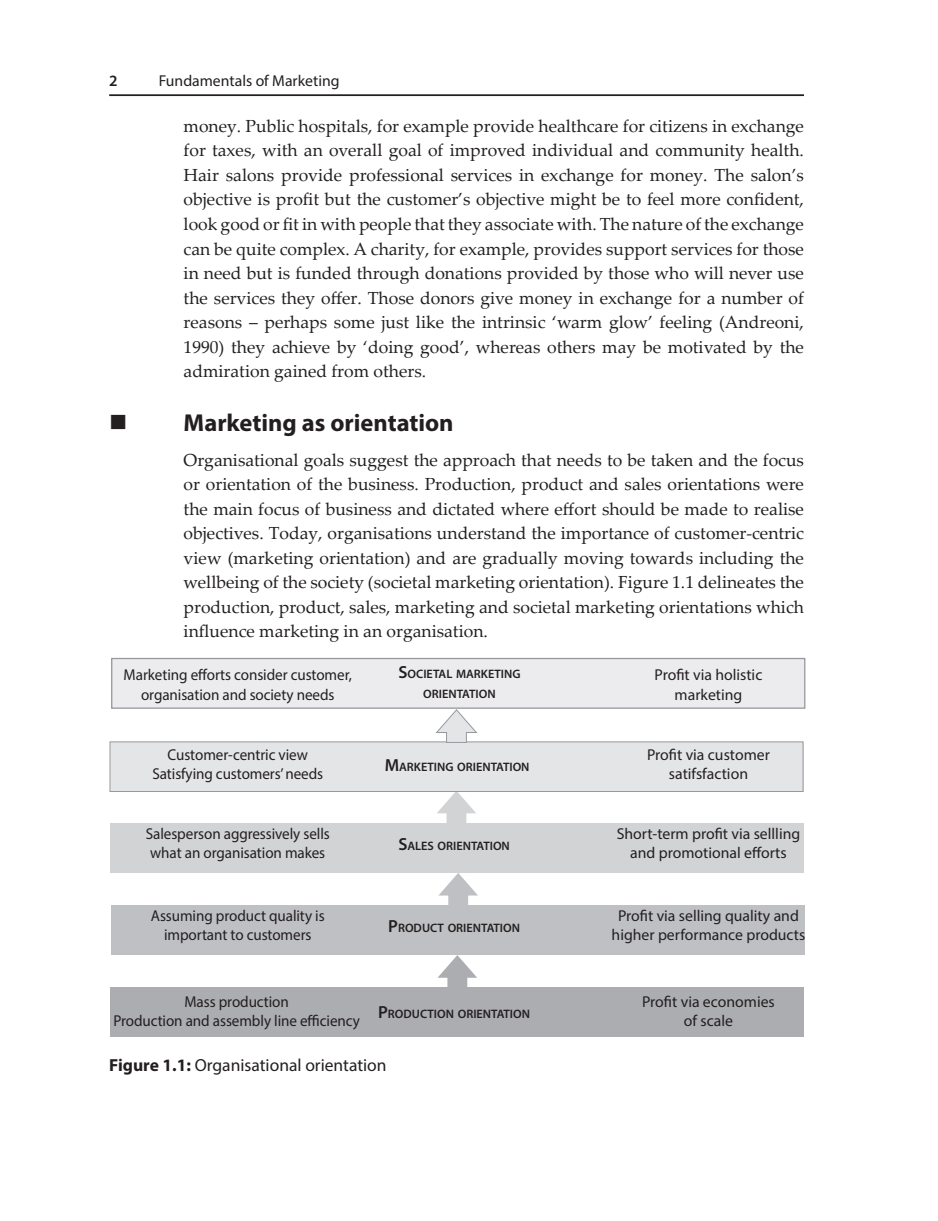
<style>
.page{position:relative;width:938px;height:1221px;background:#fff}
.page>*{position:absolute;margin:0;border:0;box-sizing:border-box;transform-origin:0 0}
.t1{font:700 24.5px "Myriad Pro";color:#231f20}
.t2{font:17.5px/24.5px "Palatino Linotype";color:#231f20;text-align:justify}
.t3{font:17.5px "Myriad Pro";color:#231f20}
.t4{font:15.75px/19.2px "Myriad Pro";letter-spacing:-.005em;color:#231f20;text-align:center;scale:.96 1}
.t5{font:15.75px/19.2px "Myriad Pro";letter-spacing:-.005em;color:#231f20;text-align:center}
.t6{font:600 15.75px "Myriad Pro";color:#231f20}
.t7{font:600 12.25px/19.2px "Myriad Pro";color:#231f20;text-align:center}
.s1{font-size:17.5px}
.s2{font-weight:700}
</style>
<div class="page">
<hr style="left:109px;top:94px;width:695px;height:2px;background:#231f20">
<div style="left:111px;top:987px;width:693px;height:49px;background:#acadb1"></div>
<svg style="left:437px;top:955px;width:40px;height:32px"></svg>
<div style="left:112px;top:904px;width:692px;height:50px;background:#bfc0c3"></div>
<svg style="left:438px;top:872px;width:40px;height:33px"></svg>
<div style="left:110px;top:822px;width:693px;height:50px;background:#d2d3d5"></div>
<svg style="left:436px;top:791px;width:40px;height:32px"></svg>
<div style="left:110px;top:741px;width:693px;height:50px;background:#e4e5e7"></div>
<div style="left:109px;top:741px;width:694px;height:50px;border:1px solid #97999c"></div>
<svg style="left:434px;top:708px;width:44px;height:35px"></svg>
<div style="left:112px;top:658px;width:692px;height:50px;background:#ececee"></div>
<div style="left:111px;top:657px;width:694px;height:51px;border:1px solid #97999c"></div>
<p class="t6" style="left:109px;top:71px;width:10px">2</p>
<p class="t5" style="left:159px;top:71px;width:182px">Fundamentals of Marketing</p>
<p class="t2" style="left:184px;top:113px;width:622px">money. Public hospitals, for example provide healthcare for citizens in exchange for taxes, with an overall goal of improved individual and community health.<br>Hair salons provide professional services in exchange for money. The salon’s objective is profit but the customer’s objective might be to feel more confident, look good or fit in with people that they associate with. The nature of the exchange can be quite complex. A charity, for example, provides support services for those in need but is funded through donations provided by those who will never use the services they offer. Those donors give money in exchange for a number of reasons – perhaps some just like the intrinsic ‘warm glow’ feeling (Andreoni, 1990) they achieve by ‘doing good’, whereas others may be motivated by the admiration gained from others.</p>
<h1 class="t1" style="left:184px;top:407px;width:271px">Marketing as orientation</h1>
<p class="t2" style="left:184px;top:447px;width:622px">Organisational goals suggest the approach that needs to be taken and the focus or orientation of the business. Production, product and sales orientations were the main focus of business and dictated where effort should be made to realise objectives. Today, organisations understand the importance of customer-centric view (marketing orientation) and are gradually moving towards including the wellbeing of the society (societal marketing orientation). Figure 1.1 delineates the production, product, sales, marketing and societal marketing orientations which influence marketing in an organisation.</p>
<p class="t5" style="left:603px;top:567px;width:153px">The Nature of Research</p>
<p class="t6" style="left:795px;top:566px;width:10px">3</p>
<p class="t4" style="left:124px;top:665px;width:239px">Marketing efforts consider customer, organisation and society needs</p>
<p class="t4" style="left:152px;top:744px;width:179px">Customer-centric view<br>Satisfying customers’ needs</p>
<p class="t4" style="left:146px;top:823px;width:193px;text-align:left">Salesperson aggressively sells what an organisation makes</p>
<p class="t4" style="left:151px;top:905px;width:182px">Assuming product quality is important to customers</p>
<p class="t7" style="left:398px;top:664px;width:124px"><span class="s1">S</span>OCIETAL MARKETING<br>ORIENTATION</p>
<p class="t7" style="left:385px;top:756px;width:146px"><span class="s1">M</span>ARKETING ORIENTATION</p>
<p class="t7" style="left:398px;top:836px;width:113px"><span class="s1">S</span>ALES ORIENTATION</p>
<p class="t7" style="left:388px;top:918px;width:133px"><span class="s1">P</span>RODUCT ORIENTATION</p>
<p class="t4" style="left:113px;top:991px;width:258px">Mass production<br>Production and assembly line efficiency</p>
<p class="t7" style="left:378px;top:1003px;width:153px"><span class="s1">P</span>RODUCTION ORIENTATION</p>
<p class="t3" style="left:109px;top:1054px;width:279px"><span class="s2">Figure 1.1:</span> Organisational orientation</p>
<p class="t5" style="left:654px;top:665px;width:109px">Profit via holistic marketing</p>
<p class="t5" style="left:647px;top:744px;width:124px">Profit via customer satifsfaction</p>
<p class="t5" style="left:616px;top:823px;width:185px">Short-term profit via sellling and promotional efforts</p>
<p class="t5" style="left:611px;top:905px;width:195px">Profit via selling quality and higher performance products</p>
<p class="t5" style="left:642px;top:991px;width:134px">Profit via economies of scale</p>
</div>
